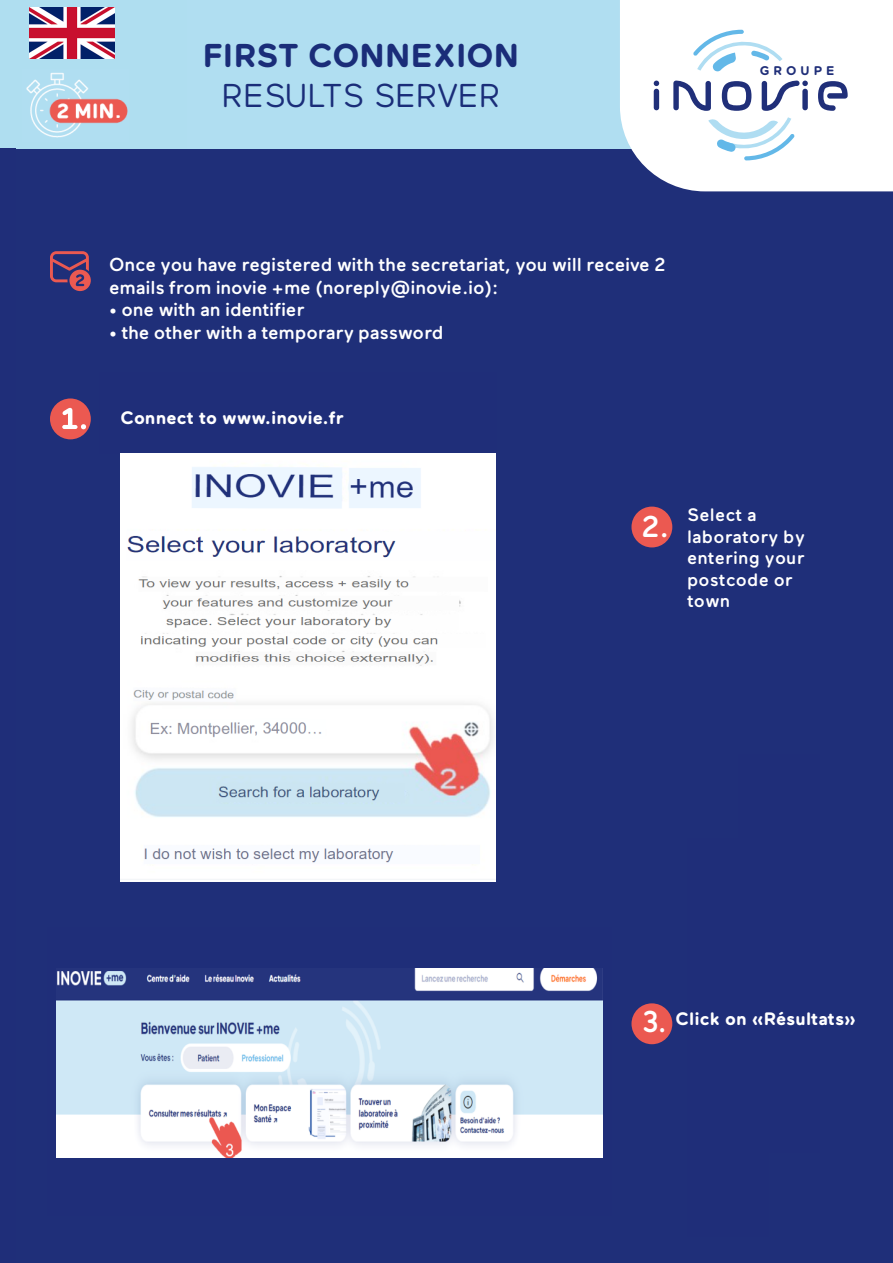
<style>
.page{position:relative;width:893px;height:1263px;background:#fff}
.page>*{position:absolute;margin:0;border:0;box-sizing:border-box;transform-origin:0 0}
.t1{font:700 34.5px "Maax Rounded";color:#1f2f79}
.t2{font:34.5px "Maax Rounded";color:#1f2f79}
.t3{font:700 33px "Maax Rounded";color:#1a2d79}
.t4{font:33px "Maax Rounded";color:#1a2d79}
.t5{font:500 30px "Maax Rounded";color:#fff}
.t6{font:500 30px "Maax Rounded";color:#fff;scale:.92 1}
.t7{font:500 18.75px/22.5px "Maax Rounded";letter-spacing:-.01em;color:#fff}
.t8{font:500 18px/21.6px "Maax Rounded";letter-spacing:.01em;color:#fff}
.t9{font:700 18px "Maax Rounded";color:#fff}
.t10{font:700 12.6px "Maax Rounded";letter-spacing:.32em;color:#202f79}
</style>
<div class="page">
<div style="left:14px;top:149px;width:879px;height:1114px;background:#1f2f79"></div>
<div style="left:50px;top:398px;width:41px;height:41px;background:#eb5951;border-radius:50%"></div>
<svg style="left:62px;top:408px;width:24px;height:22px"></svg>
<div style="left:631px;top:507px;width:41px;height:40px;background:#eb5951;border-radius:50%"></div>
<div style="left:631px;top:1003px;width:41px;height:41px;background:#eb5951;border-radius:50%"></div>
<svg style="left:50px;top:251px;width:41px;height:40px"></svg>
<svg style="left:620px;top:29px;width:273px;height:162px"></svg>
<svg style="left:673px;top:81px;width:38px;height:30px"></svg>
<svg style="left:722px;top:81px;width:29px;height:30px"></svg>
<svg style="left:762px;top:81px;width:46px;height:30px"></svg>
<div style="left:654px;top:89px;width:5px;height:21px;background:#202f79;border-radius:3px"></div>
<svg style="left:654px;top:81px;width:5px;height:5px"></svg>
<svg style="left:818px;top:81px;width:30px;height:30px"></svg>
<svg style="left:708px;top:117px;width:87px;height:43px"></svg>
<svg style="left:693px;top:30px;width:89px;height:42px"></svg>
<div style="left:176px;top:0;width:438px;height:149px;background:#b0def1"></div>
<img style="left:121px;top:453px;width:374px;height:428px">
<img style="left:56px;top:969px;width:546px;height:189px">
<div style="left:0;top:148px;width:16px;height:1115px;background:#1f2e79"></div>
<div style="left:25px;top:0;width:138px;height:135px;background:#afdef0"></div>
<img style="left:30px;top:8px;width:84px;height:50px">
<img style="left:23px;top:69px;width:105px;height:73px">
<h1 class="t1" style="left:201px;top:35px;width:332px">FIRST CONNEXION</h1>
<h1 class="t2" style="left:220px;top:77px;width:293px">RESULTS SERVER</h1>
<h2 class="t3" style="left:203px;top:36px;width:318px">FIRST CONNEXION</h2>
<h2 class="t4" style="left:221px;top:76px;width:280px">RESULTS SERVER</h2>
<p class="t10" style="left:760px;top:63px;width:76px">GROUPE</p>
<p class="t7" style="left:109px;top:253px;width:558px">Once you have registered with the secretariat, you will receive 2 emails from inovie +me (noreply@inovie.io):</p>
<p class="t7" style="left:109px;top:298px;width:197px">• one with an identifier</p>
<p class="t7" style="left:109px;top:321px;width:336px">• the other with a temporary password</p>
<p class="t9" style="left:121px;top:407px;width:225px">Connect to www.inovie.fr</p>
<h3 class="t5" style="left:641px;top:509px;width:30px">2.</h3>
<p class="t8" style="left:687px;top:504px;width:119px">Select a laboratory by entering your postcode or town</p>
<h3 class="t6" style="left:642px;top:1005px;width:29px">3.</h3>
<p class="t9" style="left:676px;top:1008px;width:182px">Click on «Résultats»</p>
</div>
